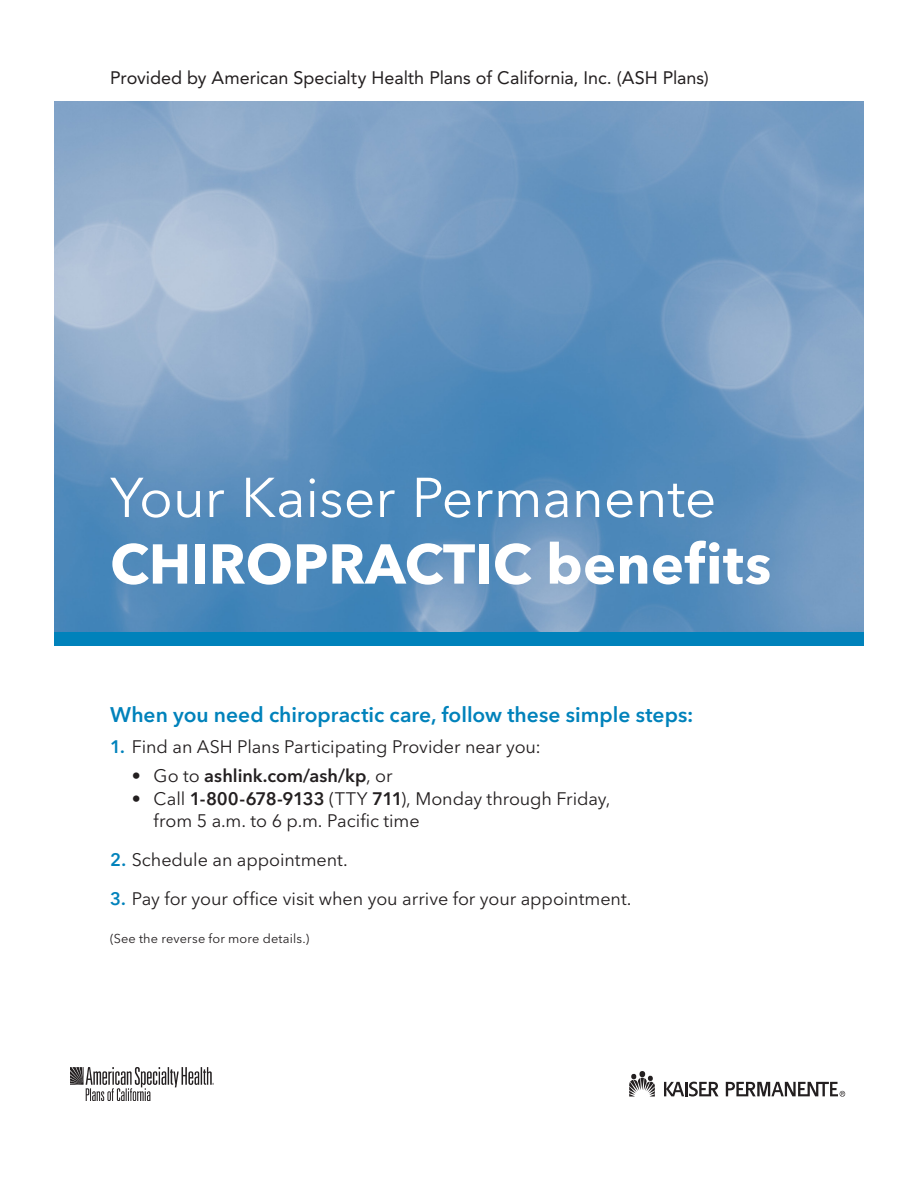
<style>
.page{position:relative;width:918px;height:1188px;background:#fff}
.page>*{position:absolute;margin:0;border:0;box-sizing:border-box;transform-origin:0 0}
.t1{font:55.5px "Avenir Next LT Pro";letter-spacing:-.005em;color:#fff}
.t2{font:700 55.5px "Avenir Next LT Pro";color:#fff}
.t3{font:600 21px "Avenir Next LT Pro";color:#0082bb}
.t4{font:18px/22.5px "Avenir Next LT Pro";letter-spacing:-.005em;color:#231f20}
.t5{font:18px "Avenir LT Std";color:#231f20}
.t6{font:600 18px "Avenir Next LT Pro";color:#231f20}
.t7{font:12.75px "Avenir Next LT Pro";letter-spacing:.015em;color:#231f20}
.s1{font-weight:600;color:#0082bb}
.s2{font-weight:400}
.s3{font-weight:600}
</style>
<div class="page">
<img style="left:54px;top:101px;width:810px;height:531px">
<div style="left:54px;top:632px;width:810px;height:13px;background:#0082bb"></div>
<img style="left:70px;top:1068px;width:143px;height:32px">
<svg style="left:629px;top:1071px;width:26px;height:26px"></svg>
<svg style="left:664px;top:1082px;width:55px;height:15px"></svg>
<svg style="left:726px;top:1082px;width:119px;height:15px"></svg>
<p class="t5" style="left:110px;top:67px;width:600px">Provided by American Specialty Health Plans of California, Inc. (ASH Plans)</p>
<h1 class="t1" style="left:110px;top:465px;width:608px">Your Kaiser Permanente</h1>
<h1 class="t2" style="left:110px;top:530px;width:663px">CHIROPRACTIC benefits</h1>
<p class="t3" style="left:110px;top:702px;width:585px">When you need chiropractic care, follow these simple steps:</p>
<p class="t4" style="left:110px;top:736px;width:432px"><span class="s1">1.</span> Find an ASH Plans Participating Provider near you:</p>
<p class="t6" style="left:132px;top:765px;width:262px"><span class="s2">• Go to</span> ashlink.com/ash/kp<span class="s2">, or</span></p>
<p class="t4" style="left:154px;top:787px;width:458px;text-indent:-22px">• Call <span class="s3">1-800-678-9133</span> (TTY <span class="s3">711</span>), Monday through Friday, from 5 a.m. to 6 p.m. Pacific time</p>
<p class="t4" style="left:110px;top:849px;width:239px"><span class="s1">2.</span> Schedule an appointment.</p>
<p class="t4" style="left:110px;top:887px;width:523px"><span class="s1">3.</span> Pay for your office visit when you arrive for your appointment.</p>
<p class="t7" style="left:110px;top:931px;width:201px">(See the reverse for more details.)</p>
</div>
